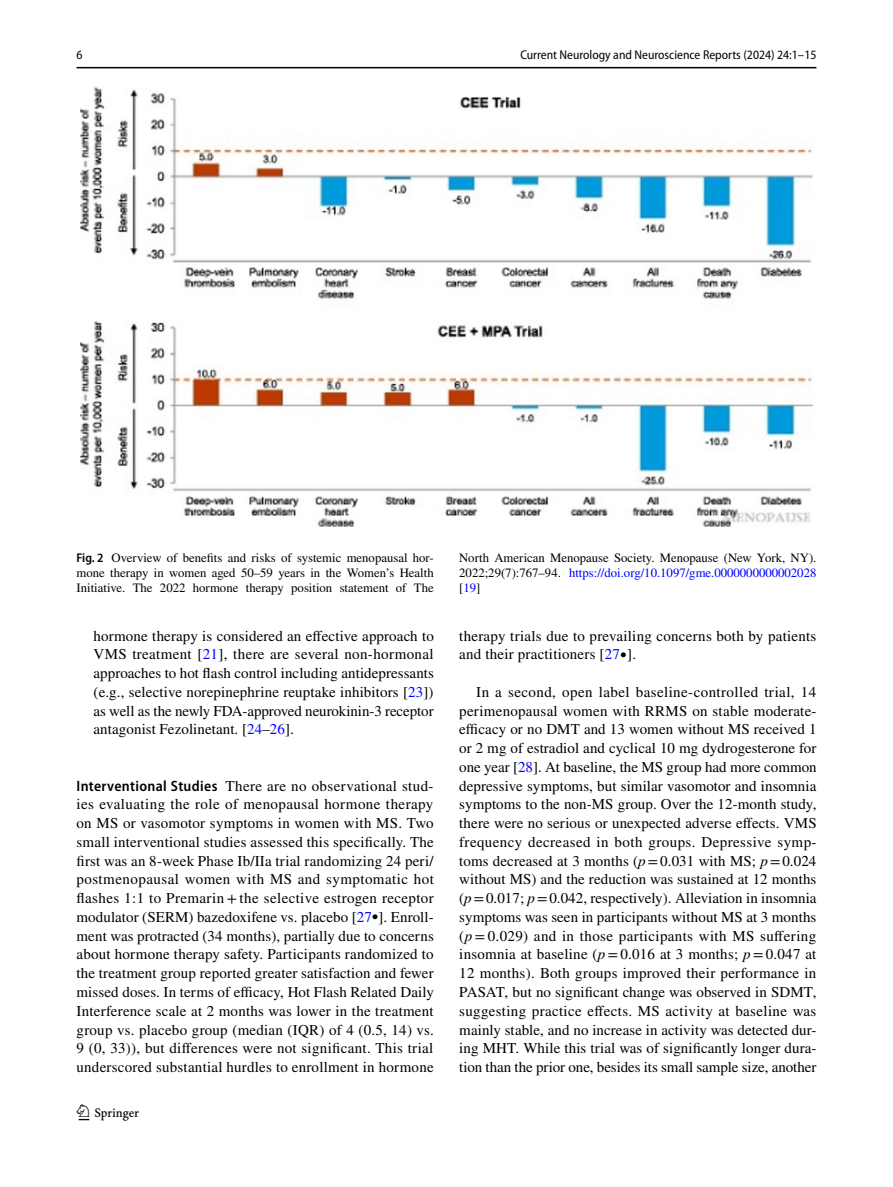
<style>
.page{position:relative;width:893px;height:1187px;background:#fff}
.page>*{position:absolute;margin:0;border:0;box-sizing:border-box;transform-origin:0 0}
.t1{font:22.5px "Springnew Regular 2";color:#000}
.t2{font:15px/18.8px "STIX";letter-spacing:.015em;color:#000;text-align:justify}
.t3{font:12.75px/15px "STIX";color:#000;text-align:justify}
.t4{font:semi-condensed 12.75px "Myriad Pro";color:#000}
.s1{font-family:"Myriad Pro";font-weight:600;font-stretch:semi-condensed}
.s2{color:#00f}
.s3{font-size:12.75px}
.s4{font-style:italic}
</style>
<div class="page">
<hr style="left:77px;top:67px;width:739px;height:1px;background:#000">
<img style="left:81px;top:87px;width:731px;height:439px">
<p class="t4" style="left:77px;top:48px;width:8px">6</p>
<p class="t4" style="left:520px;top:48px;width:298px">Current Neurology and Neuroscience Reports (2024) 24:1–15</p>
<p class="t3" style="left:77px;top:550px;width:359px"><span class="s1">Fig. 2</span> Overview of benefits and risks of systemic menopausal hor&shy;mone therapy in women aged 50–59 years in the Women’s Health Initiative. The 2022 hormone therapy position statement of The</p>
<p class="t3" style="left:459px;top:550px;width:359px">North American Menopause Society. Menopause (New York, NY).<br>2022;29(7):767–94. <span class="s2">https://doi.org/10.1097/gme.0000000000002028 </span>[<span class="s2">19</span>]</p>
<p class="t2" style="left:94px;top:627px;width:342px">hormone therapy is considered an effective approach to VMS treatment [<span class="s2">21</span>], there are several non-hormonal approaches to hot flash control including antidepressants (e.g., selective norepinephrine reuptake inhibitors [<span class="s2">23</span>]) as well as the newly FDA-approved neurokinin-3 receptor antagonist Fezolinetant. [<span class="s2">24</span>–<span class="s2">26</span>].</p>
<p class="t2" style="left:77px;top:777px;width:359px"><span class="s1">Interventional Studies</span> There are no observational stud&shy;ies evaluating the role of menopausal hormone therapy on MS or vasomotor symptoms in women with MS. Two small interventional studies assessed this specifically. The first was an 8-week Phase Ib/IIa trial randomizing 24 peri/ postmenopausal women with MS and symptomatic hot flashes 1:1 to Premarin + the selective estrogen receptor modulator (SERM) bazedoxifene vs. placebo [<span class="s2">27</span><span class="s3">•</span>]. Enroll&shy;ment was protracted (34 months), partially due to concerns about hormone therapy safety. Participants randomized to the treatment group reported greater satisfaction and fewer missed doses. In terms of efficacy, Hot Flash Related Daily Interference scale at 2 months was lower in the treatment group vs. placebo group (median (IQR) of 4 (0.5, 14) vs.<br>9 (0, 33)), but differences were not significant. This trial underscored substantial hurdles to enrollment in hormone</p>
<h1 class="t1" style="left:79px;top:1104px;width:62px">1 3</h1>
<p class="t2" style="left:459px;top:627px;width:359px">therapy trials due to prevailing concerns both by patients and their practitioners [<span class="s2">27</span><span class="s3">•</span>].</p>
<p class="t2" style="left:459px;top:683px;width:359px;text-indent:17px">In a second, open label baseline-controlled trial, 14 perimenopausal women with RRMS on stable moderate&shy;efficacy or no DMT and 13 women without MS received 1 or 2 mg of estradiol and cyclical 10 mg dydrogesterone for one year [<span class="s2">28</span>]. At baseline, the MS group had more common depressive symptoms, but similar vasomotor and insomnia symptoms to the non-MS group. Over the 12-month study, there were no serious or unexpected adverse effects. VMS frequency decreased in both groups. Depressive symp&shy;toms decreased at 3 months (<span class="s4">p</span>=0.031 with MS; <span class="s4">p</span>=0.024 without MS) and the reduction was sustained at 12 months (<span class="s4">p</span>=0.017; <span class="s4">p</span>=0.042, respectively). Alleviation in insomnia symptoms was seen in participants without MS at 3 months (<span class="s4">p</span> = 0.029) and in those participants with MS suffering insomnia at baseline (<span class="s4">p</span>=0.016 at 3 months; <span class="s4">p</span>=0.047 at 12 months). Both groups improved their performance in PASAT, but no significant change was observed in SDMT, suggesting practice effects. MS activity at baseline was mainly stable, and no increase in activity was detected dur&shy;ing MHT. While this trial was of significantly longer dura&shy;tion than the prior one, besides its small sample size, another</p>
</div>
